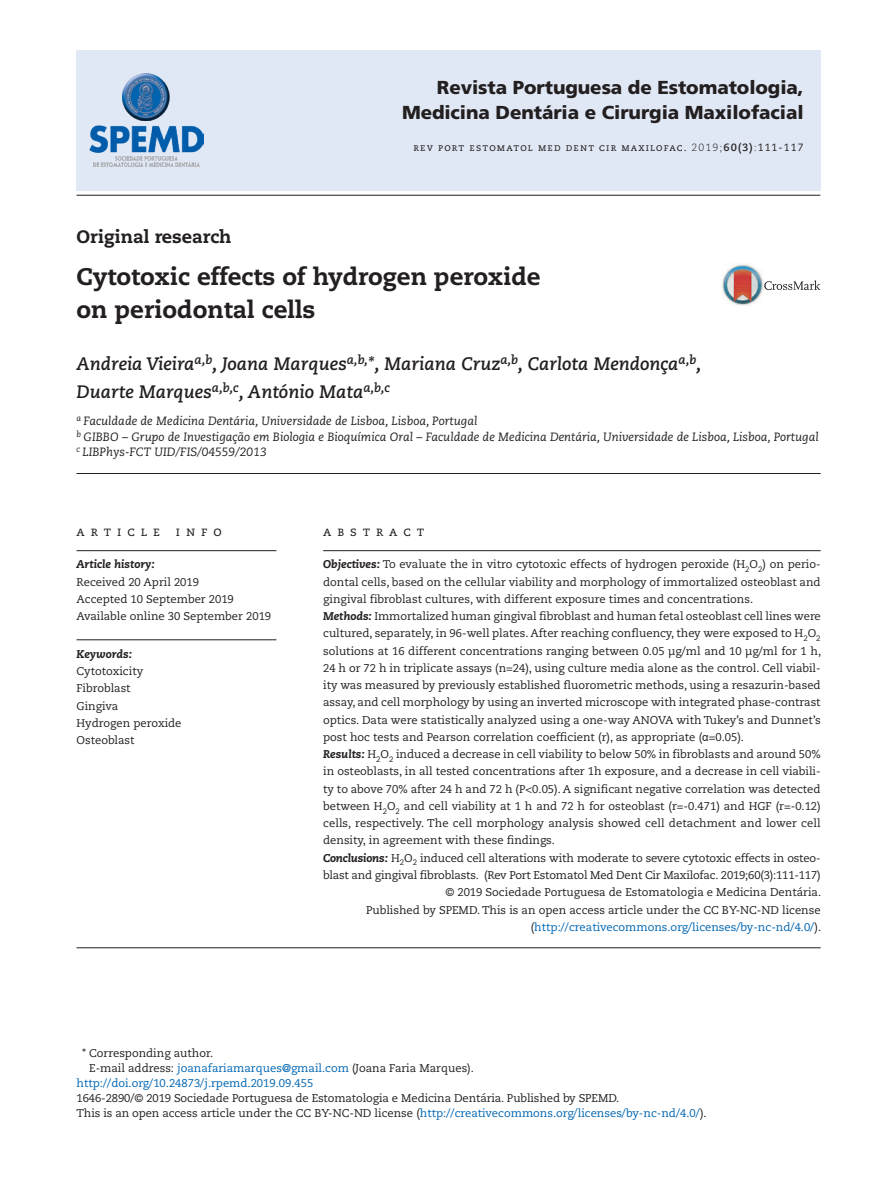
<style>
.page{position:relative;width:893px;height:1191px;background:#fff}
.page>*{position:absolute;margin:0;border:0;box-sizing:border-box;transform-origin:0 0}
.t1{font:800 24px/32.4px "Caecilia LT Std";color:#231f20}
.t2{font:900 18.75px/25.3px "Frutiger LT Std";letter-spacing:-.005em;color:#231f20;text-align:right}
.t3{font:italic 700 18px/27.2px "Caecilia LT Std";color:#231f20}
.t4{font:800 18px "Caecilia LT Std";color:#231f20}
.t5{font:13.5px "Caecilia LT Std";color:#231f20}
.t6{font:italic 12px/15.8px "Caecilia LT Std";color:#231f20}
.t7{font:11.25px/17.2px "Caecilia LT Std";color:#231f20}
.t8{font:11.25px "Caecilia LT Std";color:#0166b3}
.t9{font:italic 800 11.25px "Caecilia LT Std";color:#231f20}
.t10{font:10.5px "Caecilia LT Std";letter-spacing:.105em;color:#231f20}
.s1{font-weight:300}
.s2{font-weight:700}
.s3{font-weight:800;font-style:italic}
.s4{font-family:"Arial"}
.s5{color:#231f20}
.s6{color:#0166b3}
</style>
<div class="page">
<div style="left:77px;top:50px;width:744px;height:141px;background:#e1e8f5"></div>
<hr style="left:77px;top:473px;width:744px;height:1px;background:#231f20">
<hr style="left:77px;top:550px;width:199px;height:1px;background:#231f20">
<hr style="left:77px;top:639px;width:199px;height:1px;background:#231f20">
<hr style="left:323px;top:550px;width:498px;height:1px;background:#231f20">
<hr style="left:77px;top:947px;width:744px;height:1px;background:#231f20">
<img style="left:722px;top:264px;width:41px;height:42px">
<svg style="left:764px;top:280px;width:56px;height:10px"></svg>
<img style="left:122px;top:73px;width:48px;height:47px">
<img style="left:89px;top:125px;width:115px;height:28px">
<img style="left:93px;top:161px;width:107px;height:6px">
<img style="left:115px;top:156px;width:63px;height:5px">
<hr style="left:77px;top:195px;width:743px;height:1px;background:#231f20">
<h2 class="t2" style="left:402px;top:75px;width:403px">Revista Portuguesa de Estomatologia,<br>Medicina Dentária e Cirurgia Maxilofacial</h2>
<p class="t10" style="left:413px;top:141px;width:392px">rev port estomatol med dent cir maxilofac. <span class="s1">2019;</span><span class="s2">60(3)</span><span class="s1">:</span>111-117</p>
<h3 class="t4" style="left:77px;top:226px;width:157px">Original research</h3>
<h1 class="t1" style="left:77px;top:261px;width:466px">Cytotoxic effects of hydrogen peroxide on periodontal cells</h1>
<h3 class="t3" style="left:77px;top:351px;width:626px">Andreia Vieira<sup>a,b</sup>, Joana Marques<sup>a,b,</sup>*, Mariana Cruz<sup>a,b</sup>, Carlota Mendonça<sup>a,b</sup>,<br>Duarte Marques<sup>a,b,c</sup>, António Mata<sup>a,b,c</sup></h3>
<p class="t6" style="left:77px;top:413px;width:744px"><sup>a</sup> Faculdade de Medicina Dentária, Universidade de Lisboa, Lisboa, Portugal<br><sup>b</sup> GIBBO – Grupo de Investigação em Biologia e Bioquímica Oral – Faculdade de Medicina Dentária, Universidade de Lisboa, Lisboa, Portugal <sup>c</sup> LIBPhys-FCT UID/FIS/04559/2013</p>
<p class="t5" style="left:77px;top:523px;width:147px">a r t i c l e i n f o</p>
<p class="t5" style="left:323px;top:523px;width:103px">a b s t r a c t</p>
<p class="t9" style="left:77px;top:558px;width:80px">Article history:</p>
<p class="t7" style="left:77px;top:573px;width:196px">Received 20 April 2019<br>Accepted 10 September 2019<br>Available online 30 September 2019</p>
<p class="t7" style="left:323px;top:556px;width:499px"><span class="s3">Objectives:</span> To evaluate the in vitro cytotoxic effects of hydrogen peroxide (H<sub>2</sub>O<sub>2</sub>) on perio-</p>
<p class="t7" style="left:323px;top:573px;width:499px">dontal cells, based on the cellular viability and morphology of immortalized osteoblast and</p>
<p class="t7" style="left:323px;top:590px;width:431px">gingival fibroblast cultures, with different exposure times and concentrations.</p>
<p class="t7" style="left:323px;top:608px;width:499px"><span class="s3">Methods:</span> Immortalized human gingival fibroblast and human fetal osteoblast cell lines were</p>
<p class="t7" style="left:323px;top:625px;width:499px">cultured, separately, in 96-well plates. After reaching confluency, they were exposed to H<sub>2</sub>O<sub>2</sub></p>
<p class="t7" style="left:323px;top:642px;width:499px">solutions at 16 different concentrations ranging between 0.05 µg/ml and 10 µg/ml for 1 h,</p>
<p class="t7" style="left:323px;top:659px;width:499px">24 h or 72 h in triplicate assays (n=24), using culture media alone as the control. Cell viabil-</p>
<p class="t7" style="left:323px;top:677px;width:499px">ity was measured by previously established fluorometric methods, using a resazurin-based</p>
<p class="t7" style="left:323px;top:694px;width:499px">assay, and cell morphology by using an inverted microscope with integrated phase-contrast</p>
<p class="t7" style="left:323px;top:711px;width:499px">optics. Data were statistically analyzed using a one-way ANOVA with Tukey’s and Dunnet’s</p>
<p class="t7" style="left:323px;top:728px;width:422px">post hoc tests and Pearson correlation coefficient (r), as appropriate (<span class="s4">α</span>=0.05).</p>
<p class="t7" style="left:323px;top:746px;width:499px"><span class="s3">Results:</span> H<sub>2</sub>O<sub>2</sub> induced a decrease in cell viability to below 50% in fibroblasts and around 50%</p>
<p class="t7" style="left:323px;top:763px;width:499px">in osteoblasts, in all tested concentrations after 1h exposure, and a decrease in cell viabili-</p>
<p class="t7" style="left:323px;top:780px;width:499px">ty to above 70% after 24 h and 72 h (P&lt;0.05). A significant negative correlation was detected</p>
<p class="t7" style="left:323px;top:797px;width:499px">between H<sub>2</sub>O<sub>2</sub> and cell viability at 1 h and 72 h for osteoblast (r=-0.471) and HGF (r=-0.12)</p>
<p class="t7" style="left:323px;top:815px;width:499px">cells, respectively. The cell morphology analysis showed cell detachment and lower cell</p>
<p class="t7" style="left:323px;top:832px;width:233px">density, in agreement with these findings.</p>
<p class="t7" style="left:323px;top:849px;width:499px"><span class="s3">Conclusions:</span> H<sub>2</sub>O<sub>2</sub> induced cell alterations with moderate to severe cytotoxic effects in osteo-</p>
<p class="t7" style="left:323px;top:866px;width:499px">blast and gingival fibroblasts. (Rev Port Estomatol Med Dent Cir Maxilofac. 2019;60(3):111-117)</p>
<p class="t7" style="left:445px;top:884px;width:377px">© 2019 Sociedade Portuguesa de Estomatologia e Medicina Dentária.</p>
<p class="t7" style="left:366px;top:901px;width:456px">Published by SPEMD. This is an open access article under the CC BY-NC-ND license</p>
<p class="t8" style="left:531px;top:920px;width:292px"><span class="s5">(</span>http://creativecommons.org/licenses/by-nc-nd/4.0/<span class="s5">).</span></p>
<p class="t9" style="left:77px;top:647px;width:57px">Keywords:</p>
<p class="t7" style="left:77px;top:663px;width:107px">Cytotoxicity<br>Fibroblast<br>Gingiva<br>Hydrogen peroxide<br>Osteoblast</p>
<p class="t7" style="left:82px;top:1044px;width:133px">* Corresponding author.</p>
<p class="t7" style="left:89px;top:1059px;width:386px">E-mail address: <span class="s6">joanafariamarques@gmail.com</span> (Joana Faria Marques).</p>
<p class="t8" style="left:77px;top:1076px;width:238px">http://doi.org/10.24873/j.rpemd.2019.09.455</p>
<p class="t7" style="left:77px;top:1090px;width:632px;line-height:14.9px">1646-2890/© 2019 Sociedade Portuguesa de Estomatologia e Medicina Dentária. Published by SPEMD.<br>This is an open access article under the CC BY-NC-ND license (<span class="s6">http://creativecommons.org/licenses/by-nc-nd/4.0/</span>).</p>
</div>
